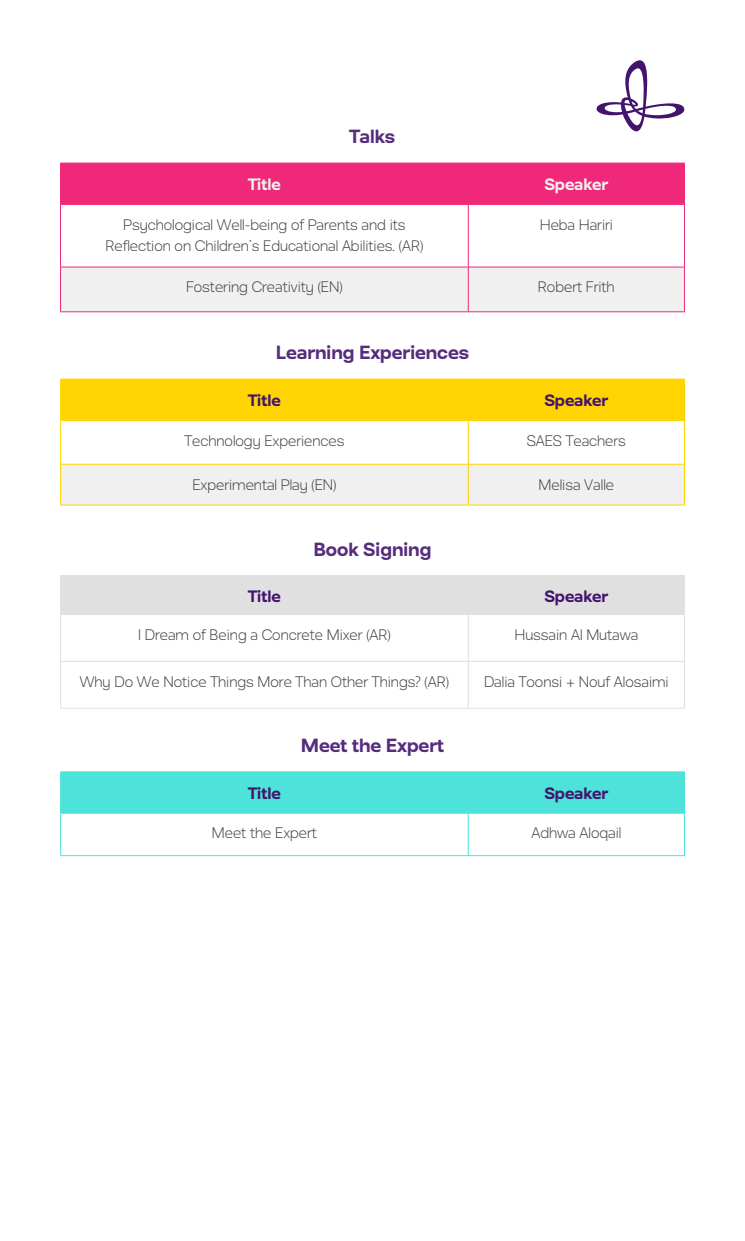
<style>
.page{position:relative;width:745px;height:1241px;background:#fff}
.page>*{position:absolute;margin:0;border:0;box-sizing:border-box;transform-origin:0 0}
.t1{font:700 18.75px "ithra";color:#562c7c}
.t2{font:700 16.25px "ithra";color:#43146d}
.t3{font:700 16.25px "ithra";color:#f0f0f0}
.t4{font:300 15px/21.2px "ithra";color:#414042;text-align:center}
</style>
<div class="page">
<svg style="left:596px;top:60px;width:88px;height:72px"></svg>
<div style="left:61px;top:576px;width:622px;height:38px;background:#e0e0e0"></div>
<hr style="left:467px;top:575px;width:1px;height:39px;background:#e0e0e0">
<hr style="left:683px;top:575px;width:1px;height:39px;background:#e0e0e0">
<hr style="left:60px;top:614px;width:408px;height:1px;background:#e0e0e0">
<hr style="left:468px;top:614px;width:216px;height:1px;background:#e0e0e0">
<hr style="left:467px;top:614px;width:1px;height:47px;background:#e0e0e0">
<hr style="left:683px;top:614px;width:1px;height:47px;background:#e0e0e0">
<hr style="left:467px;top:661px;width:1px;height:47px;background:#e0e0e0">
<hr style="left:683px;top:661px;width:1px;height:47px;background:#e0e0e0">
<hr style="left:60px;top:575px;width:408px;height:1px;background:#e0e0e0">
<hr style="left:60px;top:575px;width:1px;height:39px;background:#e0e0e0">
<hr style="left:468px;top:575px;width:216px;height:1px;background:#e0e0e0">
<hr style="left:60px;top:614px;width:1px;height:47px;background:#e0e0e0">
<hr style="left:60px;top:661px;width:408px;height:1px;background:#e0e0e0">
<hr style="left:60px;top:661px;width:1px;height:47px;background:#e0e0e0">
<hr style="left:468px;top:661px;width:216px;height:1px;background:#e0e0e0">
<hr style="left:60px;top:708px;width:408px;height:1px;background:#e0e0e0">
<hr style="left:468px;top:708px;width:216px;height:1px;background:#e0e0e0">
<div style="left:61px;top:772px;width:622px;height:40px;background:#4de2da"></div>
<hr style="left:467px;top:772px;width:1px;height:40px;background:#4de2da">
<hr style="left:683px;top:772px;width:1px;height:40px;background:#4de2da">
<hr style="left:60px;top:812px;width:408px;height:1px;background:#4de2da">
<hr style="left:468px;top:812px;width:216px;height:1px;background:#4de2da">
<hr style="left:467px;top:813px;width:1px;height:42px;background:#4de2da">
<hr style="left:683px;top:813px;width:1px;height:42px;background:#4de2da">
<hr style="left:60px;top:855px;width:408px;height:1px;background:#4de2da">
<hr style="left:468px;top:855px;width:216px;height:1px;background:#4de2da">
<hr style="left:60px;top:771px;width:408px;height:1px;background:#4de2da">
<hr style="left:60px;top:772px;width:1px;height:40px;background:#4de2da">
<hr style="left:468px;top:771px;width:216px;height:1px;background:#4de2da">
<hr style="left:60px;top:813px;width:1px;height:42px;background:#4de2da">
<div style="left:61px;top:380px;width:622px;height:40px;background:#ffd400"></div>
<div style="left:61px;top:465px;width:622px;height:39px;background:#f0f0f0"></div>
<hr style="left:467px;top:379px;width:1px;height:41px;background:#ffd400">
<hr style="left:683px;top:379px;width:1px;height:41px;background:#ffd400">
<hr style="left:60px;top:420px;width:408px;height:1px;background:#ffd400">
<hr style="left:468px;top:420px;width:216px;height:1px;background:#ffd400">
<hr style="left:467px;top:420px;width:1px;height:44px;background:#ffd400">
<hr style="left:683px;top:420px;width:1px;height:44px;background:#ffd400">
<hr style="left:60px;top:464px;width:408px;height:1px;background:#ffd400">
<hr style="left:468px;top:464px;width:216px;height:1px;background:#ffd400">
<hr style="left:467px;top:464px;width:1px;height:40px;background:#ffd400">
<hr style="left:683px;top:464px;width:1px;height:40px;background:#ffd400">
<hr style="left:60px;top:379px;width:408px;height:1px;background:#ffd400">
<hr style="left:60px;top:379px;width:1px;height:41px;background:#ffd400">
<hr style="left:468px;top:379px;width:216px;height:1px;background:#ffd400">
<hr style="left:60px;top:420px;width:1px;height:44px;background:#ffd400">
<hr style="left:60px;top:464px;width:1px;height:40px;background:#ffd400">
<hr style="left:60px;top:504px;width:408px;height:1px;background:#ffd400">
<hr style="left:468px;top:504px;width:216px;height:1px;background:#ffd400">
<div style="left:61px;top:164px;width:622px;height:40px;background:#f0287a"></div>
<div style="left:61px;top:268px;width:622px;height:43px;background:#f0f0f0"></div>
<hr style="left:467px;top:163px;width:1px;height:41px;background:#f0287a">
<hr style="left:683px;top:163px;width:1px;height:41px;background:#f0287a">
<hr style="left:60px;top:204px;width:408px;height:1px;background:#f0287a">
<hr style="left:468px;top:204px;width:216px;height:1px;background:#f0287a">
<hr style="left:467px;top:204px;width:1px;height:63px;background:#f0287a">
<hr style="left:683px;top:204px;width:1px;height:63px;background:#f0287a">
<hr style="left:467px;top:267px;width:1px;height:44px;background:#f0287a">
<hr style="left:683px;top:267px;width:1px;height:44px;background:#f0287a">
<hr style="left:60px;top:163px;width:408px;height:1px;background:#f0287a">
<hr style="left:60px;top:163px;width:1px;height:41px;background:#f0287a">
<hr style="left:468px;top:163px;width:216px;height:1px;background:#f0287a">
<hr style="left:60px;top:204px;width:1px;height:63px;background:#f0287a">
<hr style="left:60px;top:267px;width:408px;height:1px;background:#f0287a">
<hr style="left:60px;top:267px;width:1px;height:44px;background:#f0287a">
<hr style="left:468px;top:267px;width:216px;height:1px;background:#f0287a">
<hr style="left:60px;top:311px;width:408px;height:1px;background:#f0287a">
<hr style="left:468px;top:311px;width:216px;height:1px;background:#f0287a">
<p class="t1" style="left:349px;top:126px;width:47px">Talks</p>
<p class="t3" style="left:248px;top:175px;width:34px">Title</p>
<p class="t3" style="left:544px;top:175px;width:65px">Speaker</p>
<p class="t4" style="left:105px;top:214px;width:319px">Psychological Well-being of Parents and its<br>Reflection on Children’s Educational Abilities. (AR)</p>
<p class="t4" style="left:539px;top:214px;width:75px">Heba Hariri</p>
<p class="t4" style="left:186px;top:276px;width:158px">Fostering Creativity (EN)</p>
<p class="t4" style="left:537px;top:276px;width:78px">Robert Frith</p>
<p class="t1" style="left:276px;top:342px;width:194px">Learning Experiences</p>
<p class="t2" style="left:248px;top:391px;width:34px">Title</p>
<p class="t2" style="left:544px;top:391px;width:65px">Speaker</p>
<p class="t4" style="left:184px;top:430px;width:161px">Technology Experiences</p>
<p class="t4" style="left:526px;top:430px;width:101px">SAES Teachers</p>
<p class="t4" style="left:192px;top:473px;width:145px">Experimental Play (EN)</p>
<p class="t4" style="left:538px;top:473px;width:77px">Melisa Valle</p>
<p class="t1" style="left:313px;top:538px;width:119px">Book Signing</p>
<p class="t2" style="left:248px;top:587px;width:34px">Title</p>
<p class="t2" style="left:544px;top:587px;width:65px">Speaker</p>
<p class="t4" style="left:138px;top:624px;width:254px">I Dream of Being a Concrete Mixer (AR)</p>
<p class="t4" style="left:514px;top:624px;width:125px">Hussain Al Mutawa</p>
<p class="t4" style="left:80px;top:670px;width:370px">Why Do We Notice Things More Than Other Things? (AR)</p>
<p class="t4" style="left:483px;top:670px;width:186px">Dalia Toonsi + Nouf Alosaimi</p>
<p class="t1" style="left:300px;top:734px;width:145px">Meet the Expert</p>
<p class="t2" style="left:248px;top:783px;width:34px">Title</p>
<p class="t2" style="left:544px;top:783px;width:65px">Speaker</p>
<p class="t4" style="left:212px;top:822px;width:106px">Meet the Expert</p>
<p class="t4" style="left:531px;top:822px;width:91px">Adhwa Aloqail</p>
</div>
